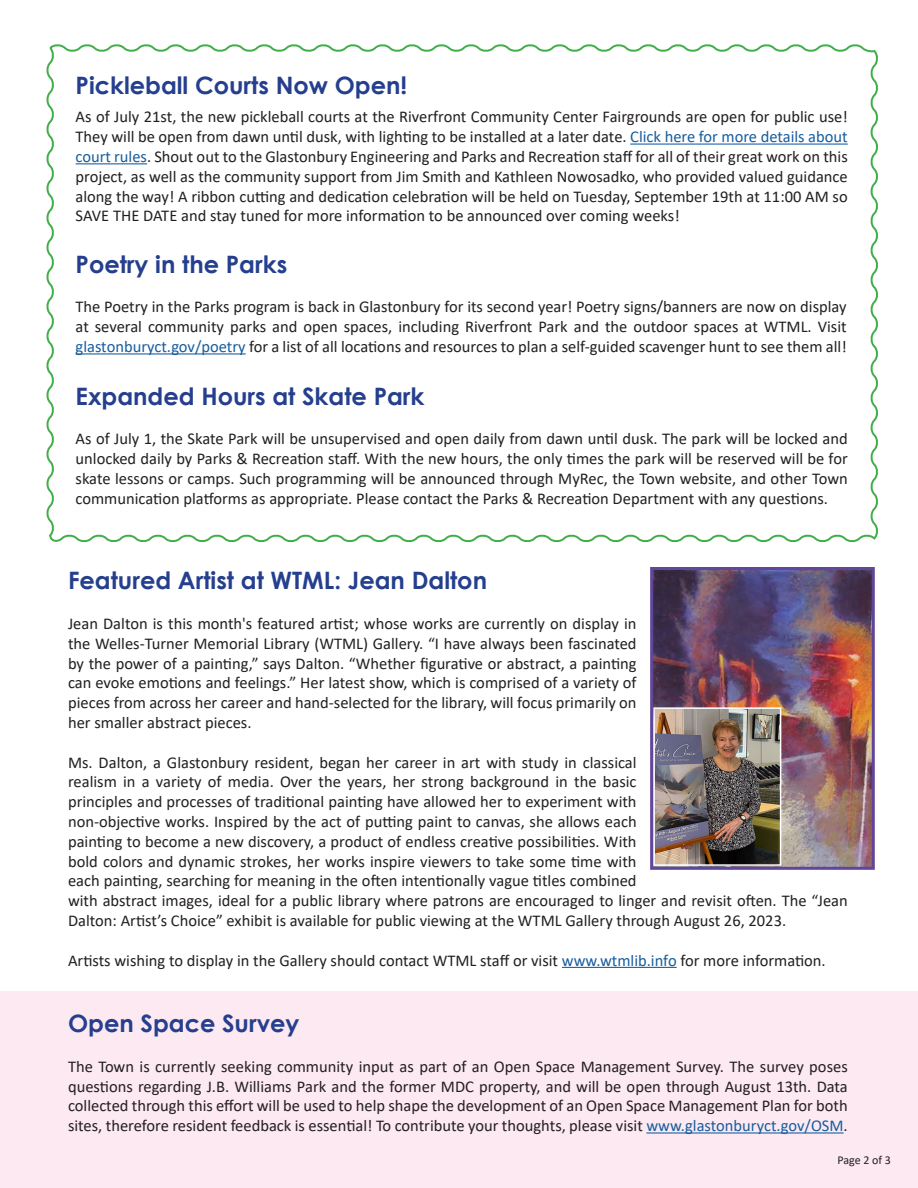
<style>
.page{position:relative;width:918px;height:1188px;background:#fff}
.page>*{position:absolute;margin:0;border:0;box-sizing:border-box;transform-origin:0 0}
.t1{font:700 24px "Century Gothic";color:#253f8e}
.t2{font:16.5px/19.8px "Calibri";color:#231f20;text-align:justify}
.t3{font:12px "Calibri";letter-spacing:-.005em;color:#231f20}
.s1{color:#175d9e}
</style>
<div class="page">
<div style="left:0;top:991px;width:918px;height:197px;background:#fce9f1"></div>
<hr style="left:562px;top:967px;width:115px;height:1px;background:#175d9e">
<img style="left:654px;top:571px;width:217px;height:295px">
<div style="left:650px;top:567px;width:225px;height:303px;border:3px solid #62469c"></div>
<img style="left:656px;top:710px;width:122px;height:153px">
<div style="left:653px;top:707px;width:128px;height:159px;border:2px solid #fff"></div>
<svg style="left:46px;top:44px;width:832px;height:498px"></svg>
<hr style="left:630px;top:144px;width:218px;height:1px;background:#175d9e">
<hr style="left:76px;top:163px;width:71px;height:1px;background:#175d9e">
<hr style="left:76px;top:353px;width:170px;height:1px;background:#175d9e">
<hr style="left:646px;top:1132px;width:198px;height:2px;background:#175d9e">
<p class="t1" style="left:76px;top:67px;width:333px">Pickleball Courts Now Open!</p>
<p class="t2" style="left:76px;top:107px;width:774px">As of July 21st, the new pickleball courts at the Riverfront Community Center Fairgrounds are open for public use!<br>They will be open from dawn until dusk, with lighting to be installed at a later date. <span class="s1">Click here for more details about court rules</span>. Shout out to the Glastonbury Engineering and Parks and Recreation staff for all of their great work on this project, as well as the community support from Jim Smith and Kathleen Nowosadko, who provided valued guidance along the way! A ribbon cutting and dedication celebration will be held on Tuesday, September 19th at 11:00 AM so SAVE THE DATE and stay tuned for more information to be announced over coming weeks!</p>
<p class="t1" style="left:76px;top:246px;width:213px">Poetry in the Parks</p>
<p class="t2" style="left:76px;top:297px;width:773px">The Poetry in the Parks program is back in Glastonbury for its second year! Poetry signs/banners are now on display at several community parks and open spaces, including Riverfront Park and the outdoor spaces at WTML. Visit <span class="s1">glastonburyct.gov/poetry</span> for a list of all locations and resources to plan a self-guided scavenger hunt to see them all!</p>
<p class="t1" style="left:76px;top:378px;width:350px">Expanded Hours at Skate Park</p>
<p class="t2" style="left:76px;top:428px;width:774px">As of July 1, the Skate Park will be unsupervised and open daily from dawn until dusk. The park will be locked and unlocked daily by Parks &amp; Recreation staff. With the new hours, the only times the park will be reserved will be for skate lessons or camps. Such programming will be announced through MyRec, the Town website, and other Town communication platforms as appropriate. Please contact the Parks &amp; Recreation Department with any questions.</p>
<p class="t1" style="left:68px;top:562px;width:421px">Featured Artist at WTML: Jean Dalton</p>
<p class="t2" style="left:68px;top:613px;width:570px">Jean Dalton is this month's featured artist; whose works are currently on display in the Welles-Turner Memorial Library (WTML) Gallery. “I have always been fascinated by the power of a painting,” says Dalton. “Whether figurative or abstract, a painting can evoke emotions and feelings.” Her latest show, which is comprised of a variety of pieces from across her career and hand-selected for the library, will focus primarily on her smaller abstract pieces.</p>
<p class="t2" style="left:68px;top:752px;width:781px;text-align:left">Ms. Dalton, a Glastonbury resident, began her career in art with study in classical<br>realism in a variety of media. Over the years, her strong background in the basic<br>principles and processes of traditional painting have allowed her to experiment with<br>non-objective works. Inspired by the act of putting paint to canvas, she allows each<br>painting to become a new discovery, a product of endless creative possibilities. With<br>bold colors and dynamic strokes, her works inspire viewers to take some time with<br>each painting, searching for meaning in the often intentionally vague titles combined<br>with abstract images, ideal for a public library where patrons are encouraged to linger and revisit often. The “Jean Dalton: Artist’s Choice” exhibit is available for public viewing at the WTML Gallery through August 26, 2023.</p>
<p class="t2" style="left:68px;top:950px;width:759px">Artists wishing to display in the Gallery should contact WTML staff or visit <span class="s1">www.wtmlib.info</span> for more information.</p>
<p class="t1" style="left:68px;top:1005px;width:233px">Open Space Survey</p>
<p class="t2" style="left:68px;top:1056px;width:781px">The Town is currently seeking community input as part of an Open Space Management Survey. The survey poses questions regarding J.B. Williams Park and the former MDC property, and will be open through August 13th. Data collected through this effort will be used to help shape the development of an Open Space Management Plan for both sites, therefore resident feedback is essential! To contribute your thoughts, please visit <span class="s1">www.glastonburyct.gov/OSM</span>.</p>
<p class="t3" style="left:837px;top:1151px;width:55px">Page 2 of 3</p>
</div>
